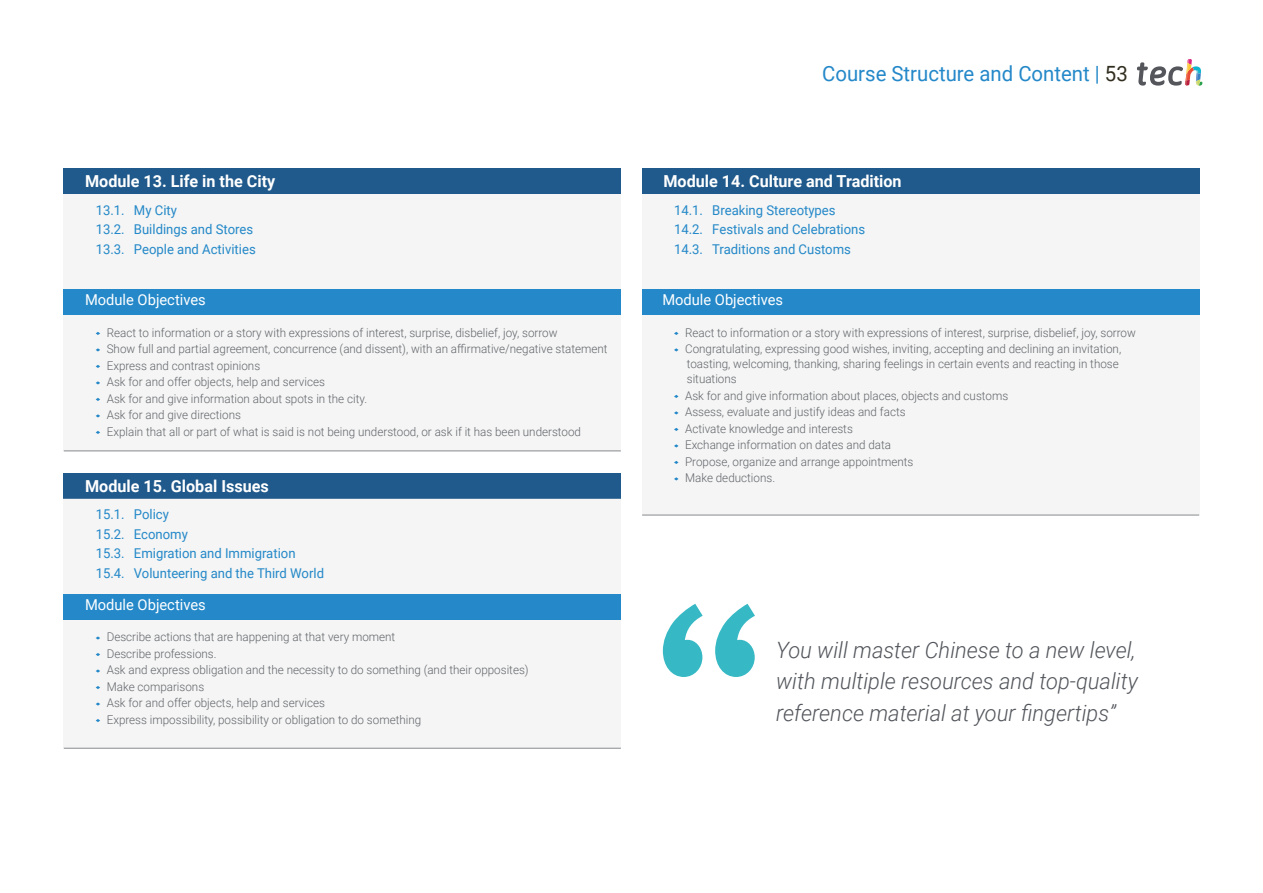
<style>
.page{position:relative;width:1263px;height:893px;background:#fff}
.page>*{position:absolute;margin:0;border:0;box-sizing:border-box;transform-origin:0 0}
.t1{font:italic 300 22.5px/31.5px "Roboto";color:#52555b;text-align:justify}
.t2{font:21px "Roboto";color:#2488c9}
.t3{font:700 16.5px "Roboto";color:#fff}
.t4{font:15px "Roboto";color:#fff}
.t5{font:13.5px/19.5px "Roboto";color:#2488c9}
.t6{font:300 12px/16.5px "Roboto";color:#61646a}
.s1{color:#312e20}
</style>
<div class="page">
<svg style="left:1137px;top:59px;width:65px;height:27px"></svg>
<svg style="left:663px;top:604px;width:92px;height:73px"></svg>
<div style="left:642px;top:168px;width:557px;height:26px;background:#20598b"></div>
<div style="left:64px;top:168px;width:557px;height:26px;background:#20598b"></div>
<div style="left:64px;top:473px;width:557px;height:26px;background:#20598b"></div>
<div style="left:642px;top:194px;width:557px;height:321px;background:#f4f5f4"></div>
<div style="left:64px;top:194px;width:557px;height:257px;background:#f4f5f4"></div>
<div style="left:64px;top:499px;width:557px;height:249px;background:#f4f5f4"></div>
<div style="left:642px;top:289px;width:557px;height:26px;background:#2488c9"></div>
<div style="left:64px;top:289px;width:557px;height:26px;background:#2488c9"></div>
<div style="left:64px;top:594px;width:557px;height:25px;background:#2488c9"></div>
<svg style="left:96px;top:332px;width:4px;height:3px"></svg>
<svg style="left:96px;top:365px;width:4px;height:3px"></svg>
<svg style="left:96px;top:398px;width:4px;height:3px"></svg>
<svg style="left:96px;top:431px;width:4px;height:3px"></svg>
<svg style="left:96px;top:636px;width:4px;height:4px"></svg>
<svg style="left:96px;top:653px;width:4px;height:3px"></svg>
<svg style="left:96px;top:669px;width:4px;height:4px"></svg>
<svg style="left:96px;top:686px;width:4px;height:3px"></svg>
<svg style="left:96px;top:702px;width:4px;height:4px"></svg>
<svg style="left:96px;top:719px;width:4px;height:3px"></svg>
<hr style="left:642px;top:515px;width:557px;height:1px;background:#878a8e">
<hr style="left:64px;top:451px;width:557px;height:1px;background:#878a8e">
<hr style="left:64px;top:748px;width:557px;height:1px;background:#878a8e">
<h2 class="t2" style="left:822px;top:59px;width:307px">Course Structure and Content | <span class="s1">53</span></h2>
<h3 class="t3" style="left:85px;top:170px;width:192px">Module 13. Life in the City</h3>
<h3 class="t3" style="left:663px;top:170px;width:240px">Module 14. Culture and Tradition</h3>
<p class="t5" style="left:96px;top:200px;width:162px">13.1. My City<br>13.2. Buildings and Stores<br>13.3. People and Activities</p>
<p class="t5" style="left:674px;top:200px;width:193px">14.1. Breaking Stereotypes<br>14.2. Festivals and Celebrations<br>14.3. Traditions and Customs</p>
<p class="t4" style="left:85px;top:289px;width:122px">Module Objectives</p>
<p class="t4" style="left:662px;top:289px;width:122px">Module Objectives</p>
<p class="t6" style="left:107px;top:324px;width:502px">React to information or a story with expressions of interest, surprise, disbelief, joy, sorrow<br>Show full and partial agreement, concurrence (and dissent), with an affirmative/negative statement Express and contrast opinions<br>Ask for and offer objects, help and services<br>Ask for and give information about spots in the city.<br>Ask for and give directions<br>Explain that all or part of what is said is not being understood, or ask if it has been understood</p>
<h3 class="t3" style="left:85px;top:474px;width:185px">Module 15. Global Issues</h3>
<p class="t5" style="left:96px;top:504px;width:230px">15.1. Policy<br>15.2. Economy<br>15.3. Emigration and Immigration<br>15.4. Volunteering and the Third World</p>
<p class="t4" style="left:85px;top:594px;width:122px">Module Objectives</p>
<p class="t6" style="left:107px;top:628px;width:423px">Describe actions that are happening at that very moment<br>Describe professions.<br>Ask and express obligation and the necessity to do something (and their opposites)<br>Make comparisons<br>Ask for and offer objects, help and services<br>Express impossibility, possibility or obligation to do something</p>
<p class="t6" style="left:685px;top:324px;width:452px">React to information or a story with expressions of interest, surprise, disbelief, joy, sorrow<br>Congratulating, expressing good wishes, inviting, accepting and declining an invitation,</p>
<p class="t6" style="left:687px;top:356px;width:434px;line-height:15px">toasting, welcoming, thanking, sharing feelings in certain events and reacting in those situations</p>
<p class="t6" style="left:685px;top:387px;width:325px">Ask for and give information about places, objects and customs Assess, evaluate and justify ideas and facts<br>Activate knowledge and interests<br>Exchange information on dates and data<br>Propose, organize and arrange appointments<br>Make deductions.</p>
<h1 class="t1" style="left:776px;top:633px;width:363px">You will master Chinese to a new level, with multiple resources and top-quality reference material at your fingertips”</h1>
</div>
